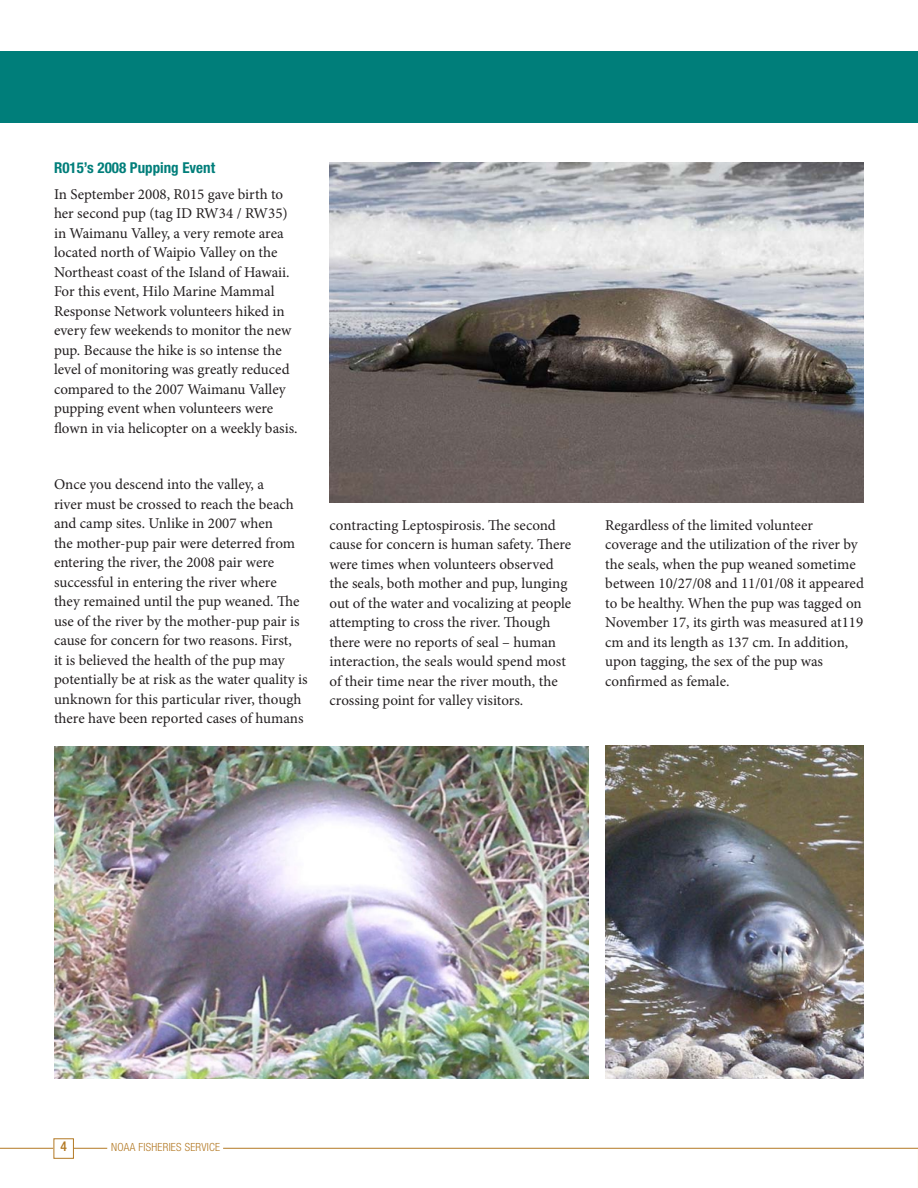
<style>
.page{position:relative;width:918px;height:1188px;background:#fff}
.page>*{position:absolute;margin:0;border:0;box-sizing:border-box;transform-origin:0 0}
.t1{font:15px/19.5px "Minion Pro";color:#231f20}
.t2{font:700 condensed 15px "Helvetica Neue LT Std";color:#007e7a}
.t3{font:300 condensed 11.25px "Helvetica Neue LT Std";letter-spacing:.02em;color:#b37924}
</style>
<div class="page">
<img style="left:330px;top:162px;width:534px;height:340px">
<img style="left:54px;top:746px;width:534px;height:332px">
<img style="left:605px;top:746px;width:259px;height:332px">
<hr style="left:0;top:1148px;width:53px;height:1px;background:#b37924">
<div style="left:54px;top:1139px;width:20px;height:20px;border:1px solid #b37924"></div>
<div style="left:0;top:51px;width:918px;height:72px;background:#007e7a"></div>
<hr style="left:223px;top:1148px;width:695px;height:1px;background:#b37924">
<hr style="left:74px;top:1148px;width:33px;height:1px;background:#b37924">
<svg style="left:902px;top:1147px;width:16px;height:2px"></svg>
<p class="t2" style="left:54px;top:158px;width:163px">R015’s 2008 Pupping Event</p>
<p class="t1" style="left:54px;top:184px;width:245px">In September 2008, R015 gave birth to her second pup (tag ID RW34 / RW35) in Waimanu Valley, a very remote area located north of Waipio Valley on the Northeast coast of the Island of Hawaii.<br>For this event, Hilo Marine Mammal Response Network volunteers hiked in every few weekends to monitor the new pup. Because the hike is so intense the level of monitoring was greatly reduced compared to the 2007 Waimanu Valley pupping event when volunteers were flown in via helicopter on a weekly basis.</p>
<p class="t1" style="left:54px;top:475px;width:255px">Once you descend into the valley, a<br>river must be crossed to reach the beach and camp sites. Unlike in 2007 when<br>the mother-pup pair were deterred from entering the river, the 2008 pair were successful in entering the river where<br>they remained until the pup weaned. The use of the river by the mother-pup pair is cause for concern for two reasons. First,<br>it is believed the health of the pup may potentially be at risk as the water quality is unknown for this particular river, though there have been reported cases of humans</p>
<p class="t1" style="left:330px;top:515px;width:243px">contracting Leptospirosis. The second cause for concern is human safety. There were times when volunteers observed the seals, both mother and pup, lunging out of the water and vocalizing at people attempting to cross the river. Though there were no reports of seal – human interaction, the seals would spend most of their time near the river mouth, the crossing point for valley visitors.</p>
<p class="t1" style="left:605px;top:515px;width:260px">Regardless of the limited volunteer coverage and the utilization of the river by the seals, when the pup weaned sometime between 10/27/08 and 11/01/08 it appeared to be healthy. When the pup was tagged on November 17, its girth was measured at119 cm and its length as 137 cm. In addition, upon tagging, the sex of the pup was confirmed as female.</p>
<p class="t3" style="left:111px;top:1141px;width:110px">NOAA FISHERIES SERVICE</p>
</div>
